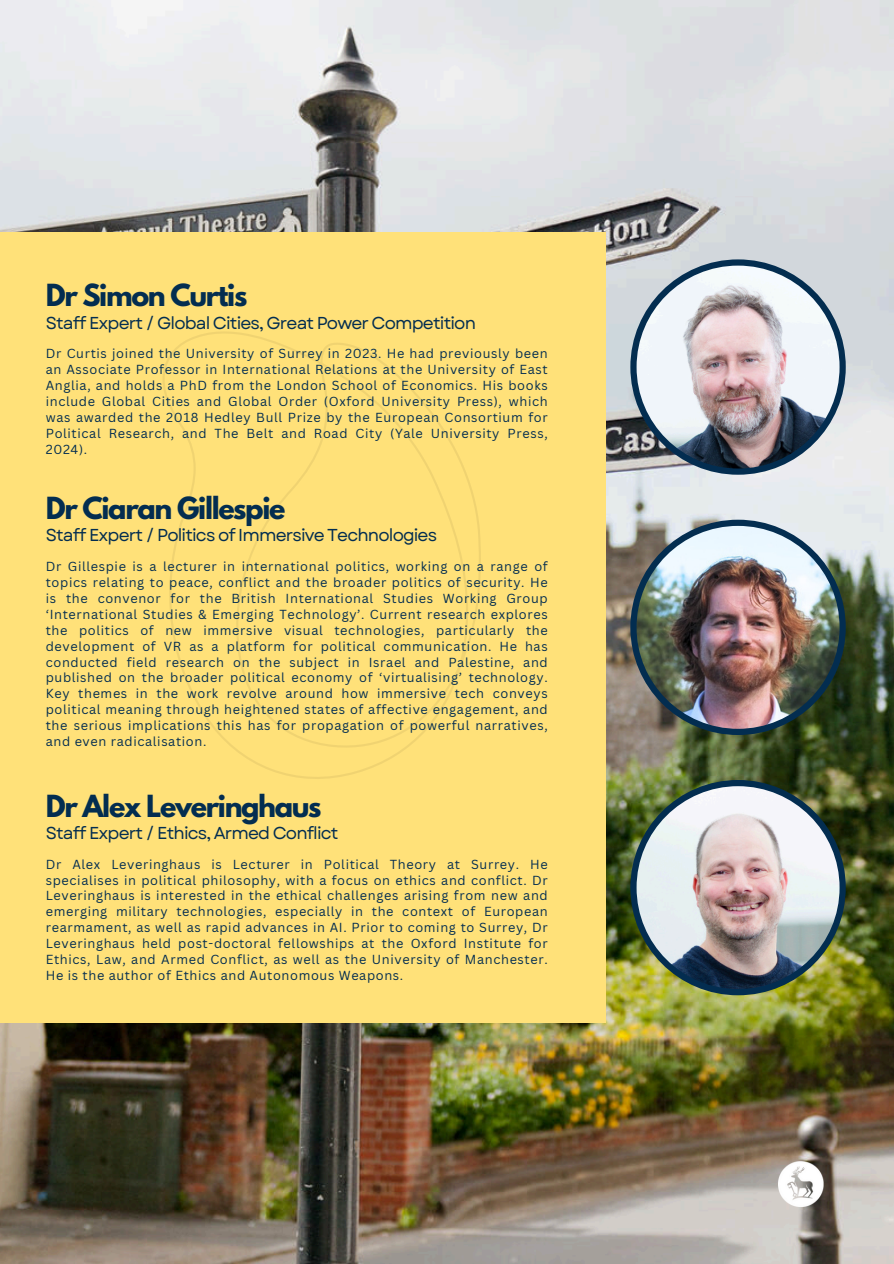
<style>
.page{position:relative;width:894px;height:1264px;background:#fff}
.page>*{position:absolute;margin:0;border:0;box-sizing:border-box;transform-origin:0 0}
.t1{font:700 27px "League Spartan";letter-spacing:-.05em;color:#032d50}
.t2{font:17.25px "Garet";letter-spacing:-.05em;color:#032d50}
.t3{font:12.75px/15.9px "Canva Sans";letter-spacing:.05em;color:#032d50;text-align:justify}
</style>
<div class="page">
<img style="left:0;top:0;width:893px;height:1263px">
<div style="left:0;top:232px;width:605px;height:790px;background:#ffe179"></div>
<div style="left:630px;top:780px;width:215px;height:215px;background:#032d50;border-radius:50%"></div>
<img style="left:636px;top:786px;width:203px;height:203px;border-radius:50%">
<div style="left:630px;top:259px;width:215px;height:215px;background:#032d50;border-radius:50%"></div>
<img style="left:636px;top:265px;width:203px;height:203px;border-radius:50%">
<img style="left:778px;top:1147px;width:52px;height:73px">
<svg style="left:630px;top:519px;width:215px;height:216px;background:#123756"></svg>
<img style="left:636px;top:526px;width:203px;height:202px;border-radius:50%">
<svg style="left:163px;top:332px;width:317px;height:447px"></svg>
<p class="t1" style="left:46px;top:282px;width:203px">Dr Simon Curtis</p>
<p class="t2" style="left:46px;top:310px;width:431px">Staff Expert / Global Cities, Great Power Competition</p>
<p class="t3" style="left:46px;top:345px;width:503px">Dr Curtis joined the University of Surrey in 2023. He had previously been an Associate Professor in International Relations at the University of East Anglia, and holds a PhD from the London School of Economics. His books include Global Cities and Global Order (Oxford University Press), which was awarded the 2018 Hedley Bull Prize by the European Consortium for Political Research, and The Belt and Road City (Yale University Press, 2024).</p>
<h1 class="t1" style="left:46px;top:494px;width:241px">Dr Ciaran Gillespie</h1>
<h1 class="t2" style="left:46px;top:523px;width:393px">Staff Expert / Politics of Immersive Technologies</h1>
<h1 class="t3" style="left:46px;top:558px;width:503px">Dr Gillespie is a lecturer in international politics, working on a range of topics relating to peace, conflict and the broader politics of security. He is the convenor for the British International Studies Working Group ‘International Studies &amp; Emerging Technology’. Current research explores the politics of new immersive visual technologies, particularly the development of VR as a platform for political communication. He has conducted field research on the subject in Israel and Palestine, and published on the broader political economy of ‘virtualising’ technology.<br>Key themes in the work revolve around how immersive tech conveys political meaning through heightened states of affective engagement, and the serious implications this has for propagation of powerful narratives, and even radicalisation.</h1>
<p class="t1" style="left:46px;top:792px;width:277px">Dr Alex Leveringhaus</p>
<p class="t2" style="left:46px;top:820px;width:294px">Staff Expert / Ethics, Armed Conflict</p>
<p class="t3" style="left:46px;top:855px;width:503px">Dr Alex Leveringhaus is Lecturer in Political Theory at Surrey. He specialises in political philosophy, with a focus on ethics and conflict. Dr Leveringhaus is interested in the ethical challenges arising from new and emerging military technologies, especially in the context of European rearmament, as well as rapid advances in AI. Prior to coming to Surrey, Dr Leveringhaus held post-doctoral fellowships at the Oxford Institute for Ethics, Law, and Armed Conflict, as well as the University of Manchester.<br>He is the author of Ethics and Autonomous Weapons.</p>
</div>
